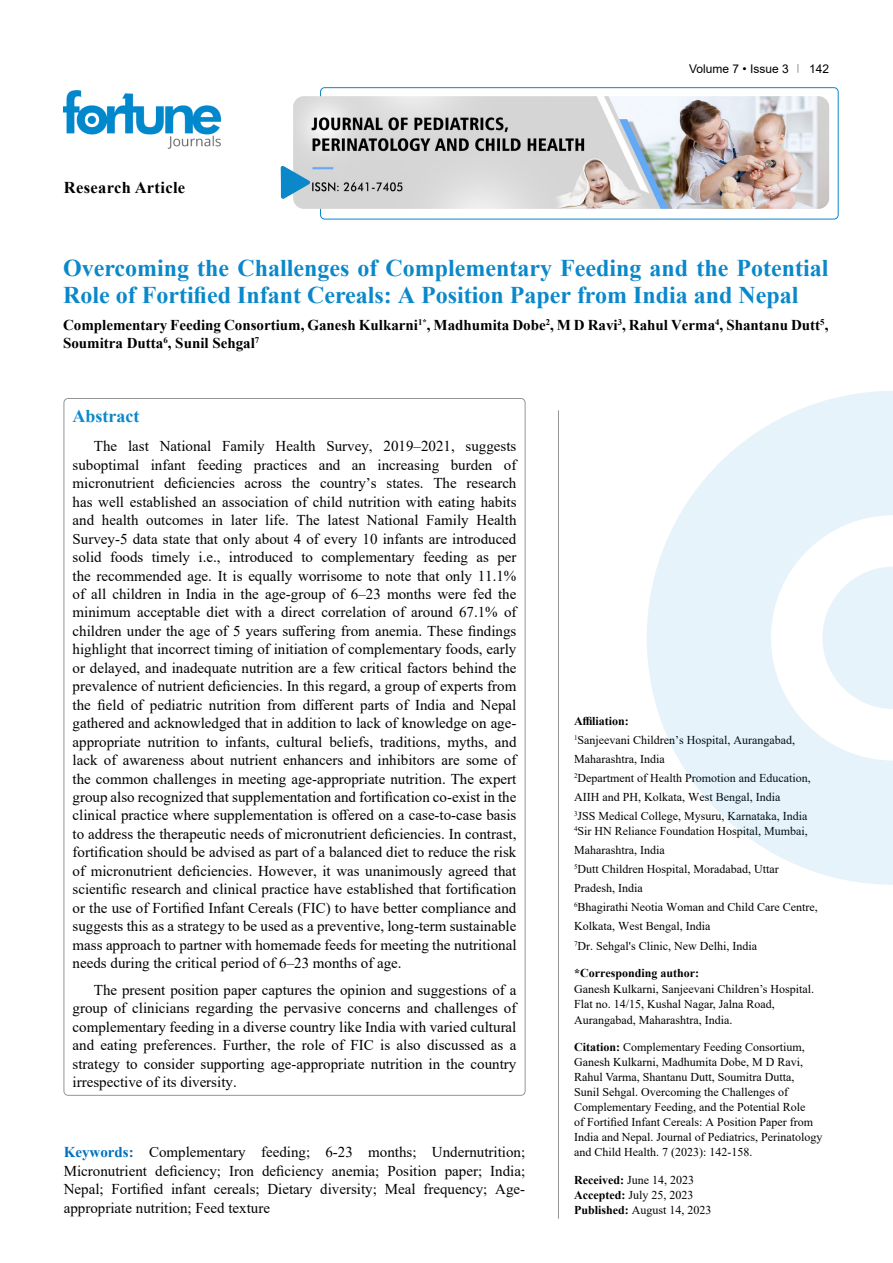
<style>
.page{position:relative;width:893px;height:1263px;background:#fff}
.page>*{position:absolute;margin:0;border:0;box-sizing:border-box;transform-origin:0 0}
.t1{font:700 24px/27px "Times New Roman";color:#0a88ca}
.t2{font:700 18px "Times New Roman";color:#0a88ca}
.t3{font:700 16.5px "Times New Roman";letter-spacing:.02em;color:#000}
.t4{font:15px/18.5px "Times New Roman";color:#000;text-align:justify}
.t5{font:700 15px/18.5px "Times New Roman";color:#000}
.t6{font:12px/19px "Times New Roman";color:#000}
.t7{font:700 12px "Times New Roman";color:#000}
.t8{font:12px "Arial";color:#000}
.s1{font-weight:700;color:#0070c0}
.s2{font-weight:700}
</style>
<div class="page">
<div style="left:320px;top:87px;width:518px;height:132px;border:1px solid #0a88ca;border-radius:4px"></div>
<img style="left:64px;top:90px;width:157px;height:59px">
<img style="left:293px;top:96px;width:536px;height:113px">
<svg style="left:281px;top:166px;width:29px;height:33px"></svg>
<svg style="left:647px;top:391px;width:246px;height:494px;fill:#e6f3fa"></svg>
<svg style="left:822px;top:566px;width:71px;height:143px"></svg>
<hr style="left:558px;top:410px;width:1px;height:809px;background:#939598">
<p class="t3" style="left:64px;top:175px;width:123px">Research Article</p>
<p class="t8" style="left:689px;top:60px;width:101px">Volume 7 • Issue 3</p>
<p class="t8" style="left:809px;top:60px;width:22px">142</p>
<h1 class="t1" style="left:63px;top:254px;width:767px">Overcoming the Challenges of Complementary Feeding and the Potential<br>Role of Fortified Infant Cereals: A Position Paper from India and Nepal</h1>
<p class="t5" style="left:63px;top:315px;width:767px">Complementary Feeding Consortium, Ganesh Kulkarni<sup>1*</sup>, Madhumita Dobe<sup>2</sup>, M D Ravi<sup>3</sup>, Rahul Verma<sup>4</sup>, Shantanu Dutt<sup>5</sup>,<br>Soumitra Dutta<sup>6</sup>, Sunil Sehgal<sup>7</sup></p>
<p class="t2" style="left:73px;top:403px;width:68px">Abstract</p>
<p class="t4" style="left:73px;top:437px;width:445px;text-indent:21px">The last National Family Health Survey, 2019–2021, suggests suboptimal infant feeding practices and an increasing burden of micronutrient deficiencies across the country’s states. The research has well established an association of child nutrition with eating habits and health outcomes in later life. The latest National Family Health Survey-5 data state that only about 4 of every 10 infants are introduced solid foods timely i.e., introduced to complementary feeding as per the recommended age. It is equally worrisome to note that only 11.1% of all children in India in the age-group of 6–23 months were fed the minimum acceptable diet with a direct correlation of around 67.1% of children under the age of 5 years suffering from anemia. These findings highlight that incorrect timing of initiation of complementary foods, early or delayed, and inadequate nutrition are a few critical factors behind the prevalence of nutrient deficiencies. In this regard, a group of experts from the field of pediatric nutrition from different parts of India and Nepal gathered and acknowledged that in addition to lack of knowledge on age&shy;appropriate nutrition to infants, cultural beliefs, traditions, myths, and lack of awareness about nutrient enhancers and inhibitors are some of the common challenges in meeting age-appropriate nutrition. The expert group also recognized that supplementation and fortification co-exist in the clinical practice where supplementation is offered on a case-to-case basis to address the therapeutic needs of micronutrient deficiencies. In contrast, fortification should be advised as part of a balanced diet to reduce the risk of micronutrient deficiencies. However, it was unanimously agreed that scientific research and clinical practice have established that fortification or the use of Fortified Infant Cereals (FIC) to have better compliance and suggests this as a strategy to be used as a preventive, long-term sustainable mass approach to partner with homemade feeds for meeting the nutritional needs during the critical period of 6–23 months of age.</p>
<p class="t4" style="left:73px;top:980px;width:445px;text-indent:21px">The present position paper captures the opinion and suggestions of a group of clinicians regarding the pervasive concerns and challenges of complementary feeding in a diverse country like India with varied cultural and eating preferences. Further, the role of FIC is also discussed as a strategy to consider supporting age-appropriate nutrition in the country irrespective of its diversity.</p>
<p class="t4" style="left:64px;top:1143px;width:463px"><span class="s1">Keywords:</span> Complementary feeding; 6-23 months; Undernutrition; Micronutrient deficiency; Iron deficiency anemia; Position paper; India; Nepal; Fortified infant cereals; Dietary diversity; Meal frequency; Age&shy;appropriate nutrition; Feed texture</p>
<p class="t6" style="left:574px;top:711px;width:238px"><span class="s2">Affiliation:<br></span><sup>1</sup>Sanjeevani Children’s Hospital, Aurangabad, Maharashtra, India<br><sup>2</sup>Department of Health Promotion and Education, AIIH and PH, Kolkata, West Bengal, India<br><sup>3</sup>JSS Medical College, Mysuru, Karnataka, India</p>
<p class="t6" style="left:574px;top:821px;width:245px"><sup>4</sup>Sir HN Reliance Foundation Hospital, Mumbai, Maharashtra, India<br><sup>5</sup>Dutt Children Hospital, Moradabad, Uttar Pradesh, India<br><sup>6</sup>Bhagirathi Neotia Woman and Child Care Centre, Kolkata, West Bengal, India<br><sup>7</sup>Dr. Sehgal's Clinic, New Delhi, India</p>
<p class="t7" style="left:574px;top:965px;width:127px">*Corresponding author:</p>
<p class="t6" style="left:574px;top:981px;width:241px;line-height:15.5px">Ganesh Kulkarni, Sanjeevani Children’s Hospital.<br>Flat no. 14/15, Kushal Nagar, Jalna Road,<br>Aurangabad, Maharashtra, India.</p>
<p class="t6" style="left:574px;top:1039px;width:250px;line-height:15px"><span class="s2">Citation:</span> Complementary Feeding Consortium, Ganesh Kulkarni, Madhumita Dobe, M D Ravi, Rahul Varma, Shantanu Dutt, Soumitra Dutta, Sunil Sehgal. Overcoming the Challenges of Complementary Feeding, and the Potential Role<br>of Fortified Infant Cereals: A Position Paper from India and Nepal. Journal of Pediatrics, Perinatology and Child Health. 7 (2023): 142-158.</p>
<p class="t6" style="left:574px;top:1172px;width:139px;line-height:15px"><span class="s2">Received:</span> June 14, 2023<br><span class="s2">Accepted:</span> July 25, 2023<br><span class="s2">Published:</span> August 14, 2023</p>
</div>
